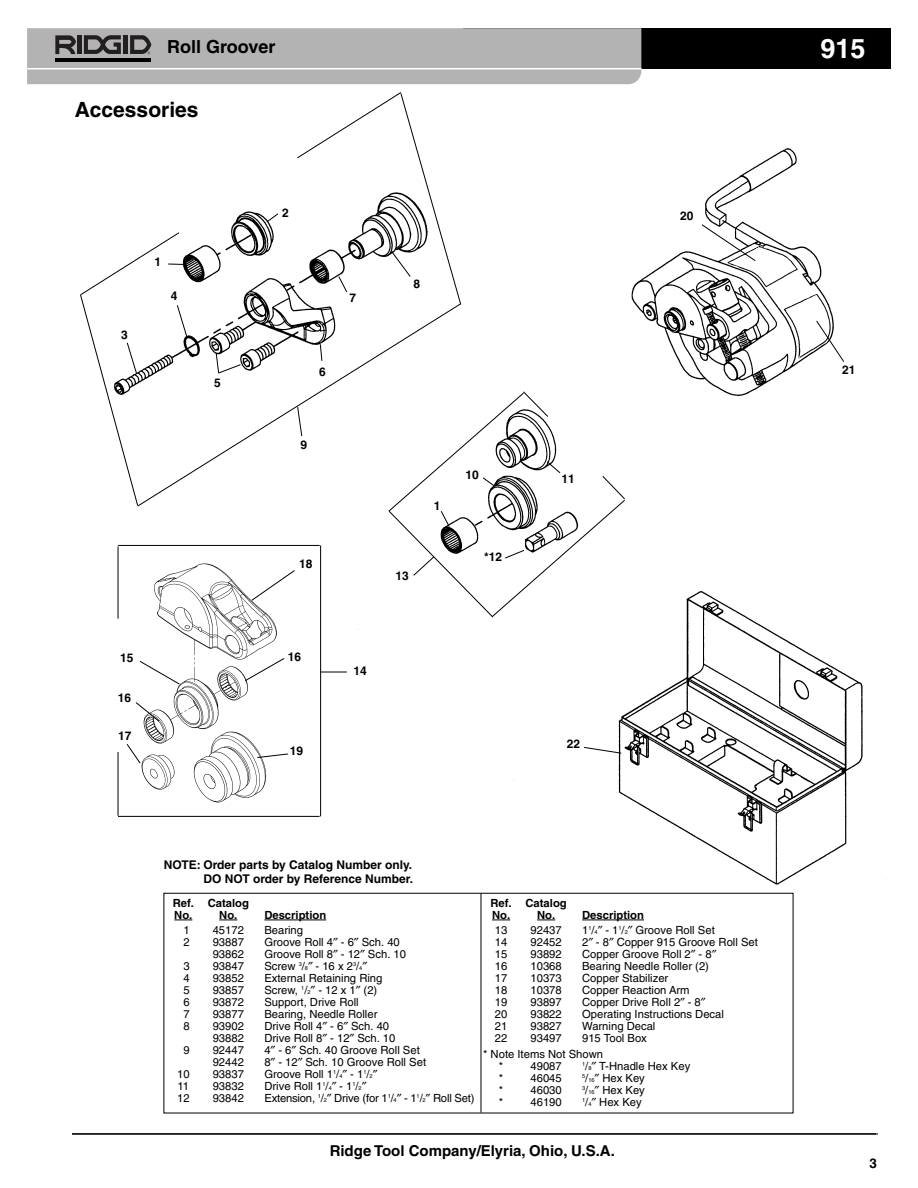
<style>
.page{position:relative;width:918px;height:1188px;background:#fff}
.page>*{position:absolute;margin:0;border:0;box-sizing:border-box;transform-origin:0 0}
.t1{font:700 27px "Helvetica";color:#fff}
.t2{font:700 21px "Helvetica";color:#000}
.t3{font:700 18px "Helvetica";color:#000}
.t4{font:700 15px "Helvetica";color:#000}
.t5{font:700 13.5px "Helvetica";color:#000}
.t6{font:700 12px/13.5px "Helvetica";color:#000;text-align:right}
.t7{font:11.25px/16.4px "Helvetica";color:#000}
.t8{font:700 11.25px/12px "Helvetica";color:#000}
.s1{font-size:5.7px}
</style>
<div class="page">
<hr style="left:72px;top:1133px;width:806px;height:2px;background:#000">
<div style="left:463px;top:28px;width:428px;height:41px;background:#000"></div>
<svg style="left:27px;top:28px;width:614px;height:56px"></svg>
<img style="left:117px;top:148px;width:769px;height:737px">
<svg style="left:174px;top:920px;width:18px;height:1px"></svg>
<svg style="left:219px;top:920px;width:18px;height:1px"></svg>
<hr style="left:264px;top:920px;width:62px;height:1px;background:#000">
<svg style="left:492px;top:920px;width:18px;height:1px"></svg>
<svg style="left:537px;top:920px;width:18px;height:1px"></svg>
<hr style="left:582px;top:920px;width:62px;height:1px;background:#000">
<div style="left:162px;top:859px;width:259px;height:30px;background:#fff"></div>
<svg style="left:266px;top:213px;width:13px;height:10px"></svg>
<svg style="left:388px;top:391px;width:238px;height:227px"></svg>
<svg style="left:583px;top:747px;width:39px;height:7px"></svg>
<svg style="left:701px;top:224px;width:55px;height:38px"></svg>
<svg style="left:816px;top:320px;width:29px;height:43px"></svg>
<svg style="left:137px;top:303px;width:325px;height:204px"></svg>
<svg style="left:80px;top:232px;width:108px;height:274px"></svg>
<svg style="left:296px;top:92px;width:166px;height:213px"></svg>
<svg style="left:297px;top:406px;width:6px;height:31px"></svg>
<hr style="left:481px;top:893px;width:1px;height:220px;background:#000">
<img style="left:131px;top:552px;width:162px;height:264px">
<svg style="left:139px;top:660px;width:41px;height:25px"></svg>
<svg style="left:251px;top:570px;width:45px;height:31px"></svg>
<svg style="left:126px;top:743px;width:15px;height:21px"></svg>
<svg style="left:135px;top:702px;width:25px;height:20px"></svg>
<svg style="left:257px;top:753px;width:32px;height:5px"></svg>
<svg style="left:244px;top:657px;width:41px;height:25px"></svg>
<hr style="left:118px;top:545px;width:202px;height:1px;background:#000">
<hr style="left:118px;top:816px;width:202px;height:1px;background:#000">
<hr style="left:320px;top:545px;width:1px;height:271px;background:#000">
<hr style="left:118px;top:546px;width:1px;height:73px;background:#000">
<hr style="left:118px;top:752px;width:1px;height:64px;background:#000">
<svg style="left:321px;top:672px;width:26px;height:1px"></svg>
<p class="t3" style="left:167px;top:40px;width:110px">Roll Groover</p>
<p class="t1" style="left:820px;top:39px;width:47px">915</p>
<p class="t2" style="left:75px;top:102px;width:125px">Accessories</p>
<p class="t6" style="left:121px;top:330px;width:8px">3</p>
<p class="t6" style="left:154px;top:256px;width:8px">1</p>
<p class="t6" style="left:171px;top:290px;width:8px">4</p>
<p class="t6" style="left:214px;top:377px;width:8px">5</p>
<p class="t6" style="left:120px;top:652px;width:15px">15</p>
<p class="t6" style="left:118px;top:692px;width:15px">16</p>
<p class="t6" style="left:118px;top:730px;width:15px">17</p>
<p class="t6" style="left:282px;top:207px;width:8px">2</p>
<p class="t6" style="left:349px;top:292px;width:8px">7</p>
<p class="t6" style="left:319px;top:366px;width:8px">6</p>
<p class="t6" style="left:301px;top:439px;width:8px">9</p>
<p class="t6" style="left:299px;top:558px;width:15px">18</p>
<p class="t6" style="left:288px;top:651px;width:15px">16</p>
<p class="t6" style="left:290px;top:745px;width:15px">19</p>
<p class="t6" style="left:353px;top:665px;width:15px">14</p>
<p class="t6" style="left:414px;top:278px;width:8px">8</p>
<p class="t6" style="left:395px;top:570px;width:15px">13</p>
<p class="t6" style="left:434px;top:501px;width:8px">1</p>
<p class="t6" style="left:466px;top:469px;width:15px">10</p>
<p class="t6" style="left:484px;top:552px;width:20px">*12</p>
<p class="t6" style="left:562px;top:473px;width:15px">11</p>
<p class="t6" style="left:567px;top:738px;width:15px">22</p>
<p class="t6" style="left:680px;top:210px;width:15px">20</p>
<p class="t6" style="left:164px;top:859px;width:251px">NOTE: Order parts by Catalog Number only.<br>DO NOT order by Reference Number.</p>
<p class="t8" style="left:173px;top:898px;width:78px">Ref. Catalog<br>No. No.</p>
<p class="t8" style="left:264px;top:910px;width:63px">Description</p>
<p class="t8" style="left:491px;top:898px;width:78px">Ref. Catalog<br>No. No.</p>
<p class="t8" style="left:582px;top:910px;width:63px">Description</p>
<p class="t7" style="left:183px;top:923px;width:8px">1</p>
<p class="t7" style="left:213px;top:923px;width:33px">45172</p>
<p class="t7" style="left:264px;top:923px;width:40px">Bearing</p>
<p class="t7" style="left:183px;top:935px;width:8px">2</p>
<p class="t7" style="left:213px;top:935px;width:33px">93887</p>
<p class="t7" style="left:264px;top:935px;width:137px">Groove Roll 4 - 6 Sch. 40</p>
<p class="t7" style="left:213px;top:947px;width:33px">93862</p>
<p class="t7" style="left:264px;top:947px;width:143px">Groove Roll 8 - 12 Sch. 10</p>
<p class="t7" style="left:183px;top:959px;width:8px">3</p>
<p class="t7" style="left:213px;top:959px;width:33px">93847</p>
<p class="t7" style="left:264px;top:959px;width:100px">Screw <sup>3</sup>/<span class="s1">8</span> - 16 x 2<sup>3</sup>/<span class="s1">4</span></p>
<p class="t7" style="left:183px;top:971px;width:8px">4</p>
<p class="t7" style="left:213px;top:971px;width:33px">93852</p>
<p class="t7" style="left:264px;top:971px;width:120px">External Retaining Ring</p>
<p class="t7" style="left:183px;top:983px;width:8px">5</p>
<p class="t7" style="left:213px;top:983px;width:33px">93857</p>
<p class="t7" style="left:264px;top:983px;width:115px">Screw, <sup>1</sup>/<span class="s1">2</span> - 12 x 1 (2)</p>
<p class="t7" style="left:183px;top:995px;width:8px">6</p>
<p class="t7" style="left:213px;top:995px;width:33px">93872</p>
<p class="t7" style="left:264px;top:995px;width:96px">Support, Drive Roll</p>
<p class="t7" style="left:183px;top:1007px;width:8px">7</p>
<p class="t7" style="left:213px;top:1007px;width:33px">93877</p>
<p class="t7" style="left:264px;top:1007px;width:115px">Bearing, Needle Roller</p>
<p class="t7" style="left:183px;top:1019px;width:8px">8</p>
<p class="t7" style="left:213px;top:1019px;width:33px">93902</p>
<p class="t7" style="left:264px;top:1019px;width:126px">Drive Roll 4 - 6 Sch. 40</p>
<p class="t7" style="left:213px;top:1031px;width:33px">93882</p>
<p class="t7" style="left:264px;top:1031px;width:133px">Drive Roll 8 - 12 Sch. 10</p>
<p class="t7" style="left:183px;top:1043px;width:8px">9</p>
<p class="t7" style="left:213px;top:1043px;width:33px">92447</p>
<p class="t7" style="left:264px;top:1043px;width:157px">4 - 6 Sch. 40 Groove Roll Set</p>
<p class="t7" style="left:213px;top:1055px;width:33px">92442</p>
<p class="t7" style="left:264px;top:1055px;width:163px">8 - 12 Sch. 10 Groove Roll Set</p>
<p class="t7" style="left:177px;top:1067px;width:14px">10</p>
<p class="t7" style="left:213px;top:1067px;width:33px">93837</p>
<p class="t7" style="left:264px;top:1067px;width:110px">Groove Roll 1<sup>1</sup>/<span class="s1">4</span> - 1<sup>1</sup>/<span class="s1">2</span></p>
<p class="t7" style="left:178px;top:1079px;width:13px">11</p>
<p class="t7" style="left:213px;top:1079px;width:33px">93832</p>
<p class="t7" style="left:264px;top:1079px;width:99px">Drive Roll 1<sup>1</sup>/<span class="s1">4</span> - 1<sup>1</sup>/<span class="s1">2</span></p>
<p class="t7" style="left:177px;top:1091px;width:14px">12</p>
<p class="t7" style="left:213px;top:1091px;width:33px">93842</p>
<p class="t7" style="left:264px;top:1091px;width:212px">Extension, <sup>1</sup>/<span class="s1">2</span> Drive (for 1<sup>1</sup>/<span class="s1">4</span> - 1<sup>1</sup>/<span class="s1">2</span> Roll Set)</p>
<p class="t7" style="left:495px;top:923px;width:14px">13</p>
<p class="t7" style="left:530px;top:923px;width:33px">92437</p>
<p class="t7" style="left:582px;top:923px;width:134px">1<sup>1</sup>/<span class="s1">4</span> - 1<sup>1</sup>/<span class="s1">2</span> Groove Roll Set</p>
<p class="t7" style="left:495px;top:935px;width:14px">14</p>
<p class="t7" style="left:530px;top:935px;width:33px">92452</p>
<p class="t7" style="left:582px;top:935px;width:177px">2 - 8 Copper 915 Groove Roll Set</p>
<p class="t7" style="left:495px;top:947px;width:14px">15</p>
<p class="t7" style="left:530px;top:947px;width:33px">93892</p>
<p class="t7" style="left:582px;top:947px;width:131px">Copper Groove Roll 2 - 8</p>
<p class="t7" style="left:495px;top:959px;width:14px">16</p>
<p class="t7" style="left:530px;top:959px;width:33px">10368</p>
<p class="t7" style="left:582px;top:959px;width:128px">Bearing Needle Roller (2)</p>
<p class="t7" style="left:495px;top:971px;width:14px">17</p>
<p class="t7" style="left:530px;top:971px;width:33px">10373</p>
<p class="t7" style="left:582px;top:971px;width:88px">Copper Stabilizer</p>
<p class="t7" style="left:495px;top:983px;width:14px">18</p>
<p class="t7" style="left:530px;top:983px;width:33px">10378</p>
<p class="t7" style="left:582px;top:983px;width:109px">Copper Reaction Arm</p>
<p class="t7" style="left:495px;top:995px;width:14px">19</p>
<p class="t7" style="left:530px;top:995px;width:33px">93897</p>
<p class="t7" style="left:582px;top:995px;width:120px">Copper Drive Roll 2 - 8</p>
<p class="t7" style="left:495px;top:1007px;width:14px">20</p>
<p class="t7" style="left:530px;top:1007px;width:33px">93822</p>
<p class="t7" style="left:582px;top:1007px;width:143px">Operating Instructions Decal</p>
<p class="t7" style="left:495px;top:1019px;width:14px">21</p>
<p class="t7" style="left:530px;top:1019px;width:33px">93827</p>
<p class="t7" style="left:582px;top:1019px;width:75px">Warning Decal</p>
<p class="t7" style="left:495px;top:1031px;width:14px">22</p>
<p class="t7" style="left:530px;top:1031px;width:33px">93497</p>
<p class="t7" style="left:483px;top:1031px;width:165px;text-indent:99px">915 Tool Box * Note Items Not Shown</p>
<p class="t7" style="left:499px;top:1059px;width:6px">*</p>
<p class="t7" style="left:530px;top:1059px;width:33px">49087</p>
<p class="t7" style="left:582px;top:1059px;width:110px"><sup>1</sup>/<span class="s1">8</span> T-Hnadle Hex Key</p>
<p class="t7" style="left:499px;top:1071px;width:6px">*</p>
<p class="t7" style="left:530px;top:1071px;width:33px">46045</p>
<p class="t7" style="left:582px;top:1071px;width:64px"><sup>5</sup>/<span class="s1">16</span> Hex Key</p>
<p class="t7" style="left:499px;top:1083px;width:6px">*</p>
<p class="t7" style="left:530px;top:1083px;width:33px">46030</p>
<p class="t7" style="left:582px;top:1083px;width:64px"><sup>3</sup>/<span class="s1">16</span> Hex Key</p>
<p class="t7" style="left:499px;top:1095px;width:6px">*</p>
<p class="t7" style="left:530px;top:1095px;width:33px">46190</p>
<p class="t7" style="left:582px;top:1095px;width:61px"><sup>1</sup>/<span class="s1">4</span> Hex Key</p>
<p class="t4" style="left:330px;top:1146px;width:287px">Ridge Tool Company/Elyria, Ohio, U.S.A.</p>
<p class="t6" style="left:842px;top:365px;width:15px">21</p>
<p class="t5" style="left:870px;top:1158px;width:9px">3</p>
</div>
